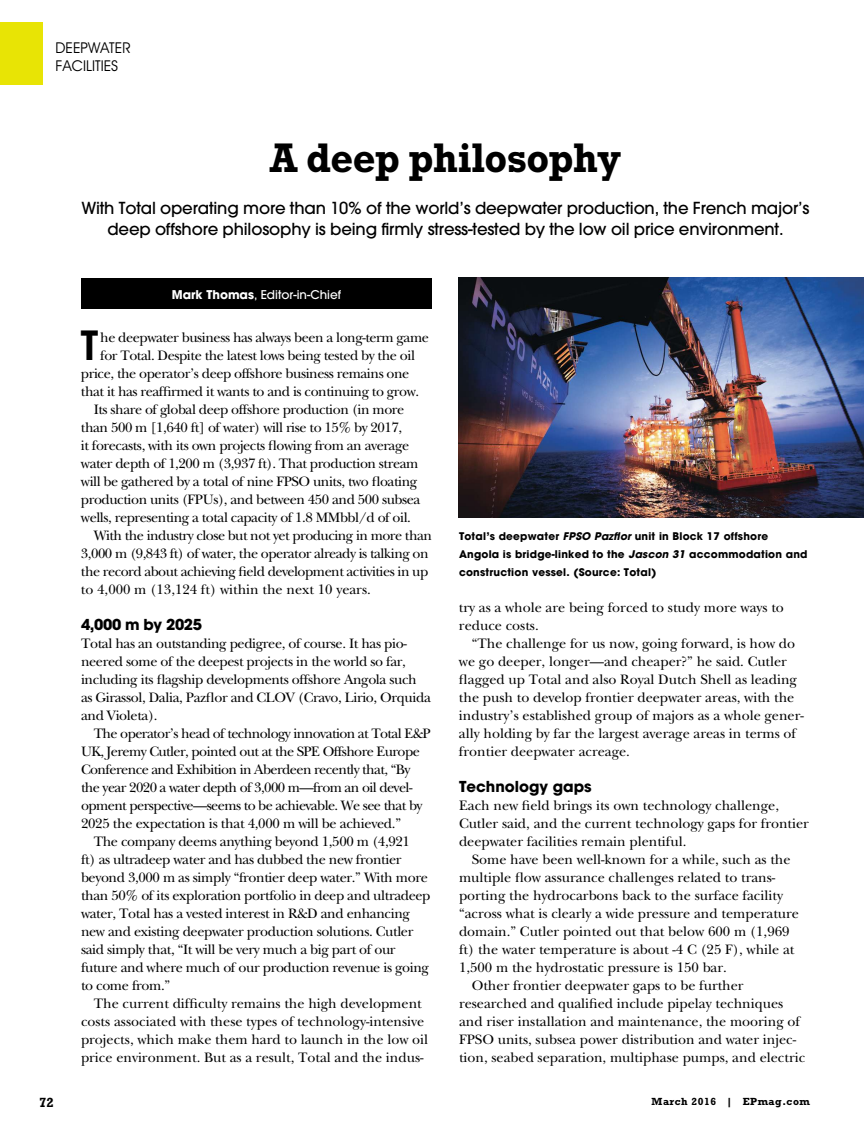
<style>
.page{position:relative;width:864px;height:1134px;background:#fff}
.page>*{position:absolute;margin:0;border:0;box-sizing:border-box;transform-origin:0 0}
.t1{font:700 42px "Rockwell Std";letter-spacing:-.015em;color:#000;scale:.95 1}
.t2{font:600 41.55px "Avant Garde IT Cby BT";color:#000}
.t3{font:500 16.5px/21px "Avant Garde";letter-spacing:-.01em;color:#000;text-align:center}
.t4{font:15px/18px "Avant Garde IT Cby BT";color:#000}
.t5{font:700 15px "Avant Garde";color:#000}
.t6{font:700 15px "Avant Garde";letter-spacing:-.025em;color:#000}
.t7{font:14.25px "New Baskerville";letter-spacing:-.025em;color:#000}
.t8{font:14.25px "New Baskerville";color:#000}
.t9{font:700 13.5px "Rockwell Std";color:#000}
.t10{font:500 12px "Avant Garde";color:#fff}
.t11{font:700 10.5px/18px "Avant Garde";letter-spacing:.02em;color:#000}
.t12{font:700 10.5px "Rockwell Std";letter-spacing:.05em;color:#000}
.s1{font-weight:700}
.s2{font-style:italic}
</style>
<div class="page">
<div style="left:0;top:23px;width:43px;height:62px;background:#e8e405"></div>
<div style="left:81px;top:279px;width:351px;height:30px;background:#000"></div>
<img style="left:459px;top:278px;width:405px;height:239px">
<p class="t4" style="left:56px;top:39px;width:77px">DEEPWATER<br>FACILITIES</p>
<p class="t1" style="left:270px;top:143px;width:372px">A deep philosophy</p>
<p class="t3" style="left:81px;top:199px;width:730px">With Total operating more than 10% of the world’s deepwater production, the French major’s deep offshore philosophy is being frmly stress-tested by the low oil price environment.</p>
<p class="t10" style="left:172px;top:290px;width:171px"><span class="s1">Mark Thomas</span>, Editor-in-Chief</p>
<p class="t2" style="left:81px;top:320px;width:19px">T</p>
<p class="t7" style="left:100px;top:332px;width:330px">he deepwater business has always been a long-term game</p>
<p class="t7" style="left:100px;top:350px;width:316px">for Total. Despite the latest lows being tested by the oil</p>
<p class="t7" style="left:81px;top:368px;width:330px">price, the operator’s deep offshore business remains one</p>
<p class="t7" style="left:81px;top:386px;width:340px">that it has reaffrmed it wants to and is continuing to grow.</p>
<p class="t7" style="left:94px;top:404px;width:312px">Its share of global deep offshore production (in more</p>
<p class="t7" style="left:81px;top:422px;width:323px">than 500 m [1,640 ft] of water) will rise to 15% by 2017,</p>
<p class="t7" style="left:81px;top:440px;width:330px">it forecasts, with its own projects fowing from an average</p>
<p class="t7" style="left:81px;top:458px;width:339px">water depth of 1,200 m (3,937 ft). That production stream</p>
<p class="t7" style="left:81px;top:476px;width:338px">will be gathered by a total of nine FPSO units, two foating</p>
<p class="t7" style="left:81px;top:494px;width:341px">production units (FPUs), and between 450 and 500 subsea</p>
<p class="t7" style="left:81px;top:512px;width:332px">wells, representing a total capacity of 1.8 MMbbl/d of oil.</p>
<p class="t7" style="left:94px;top:530px;width:340px">With the industry close but not yet producing in more than</p>
<p class="t7" style="left:81px;top:548px;width:349px">3,000 m (9,843 ft) of water, the operator already is talking on</p>
<p class="t7" style="left:81px;top:566px;width:349px">the record about achieving feld development activities in up</p>
<p class="t8" style="left:81px;top:584px;width:291px">to 4,000 m (13,124 ft) within the next 10 years.</p>
<p class="t6" style="left:81px;top:619px;width:123px">4,000 m by 2025</p>
<p class="t7" style="left:81px;top:638px;width:327px">Total has an outstanding pedigree, of course. It has pio-</p>
<p class="t7" style="left:81px;top:656px;width:326px">neered some of the deepest projects in the world so far,</p>
<p class="t7" style="left:81px;top:674px;width:337px">including its fagship developments offshore Angola such</p>
<p class="t7" style="left:81px;top:692px;width:351px">as Girassol, Dalia, Pazfor and CLOV (Cravo, Lirio, Orquida</p>
<p class="t7" style="left:81px;top:710px;width:78px">and Violeta).</p>
<p class="t7" style="left:94px;top:728px;width:339px">The operator’s head of technology innovation at Total E&amp;P</p>
<p class="t7" style="left:81px;top:746px;width:340px">UK, Jeremy Cutler, pointed out at the SPE Offshore Europe</p>
<p class="t7" style="left:81px;top:764px;width:331px">Conference and Exhibition in Aberdeen recently that, “By</p>
<p class="t7" style="left:81px;top:782px;width:333px">the year 2020 a water depth of 3,000 m—from an oil devel-</p>
<p class="t7" style="left:81px;top:800px;width:343px">opment perspective—seems to be achievable. We see that by</p>
<p class="t7" style="left:81px;top:818px;width:322px">2025 the expectation is that 4,000 m will be achieved.”</p>
<p class="t7" style="left:94px;top:836px;width:318px">The company deems anything beyond 1,500 m (4,921</p>
<p class="t7" style="left:81px;top:854px;width:322px">ft) as ultradeep water and has dubbed the new frontier</p>
<p class="t7" style="left:81px;top:872px;width:348px">beyond 3,000 m as simply “frontier deep water.” With more</p>
<p class="t7" style="left:81px;top:890px;width:351px">than 50% of its exploration portfolio in deep and ultradeep</p>
<p class="t7" style="left:81px;top:908px;width:331px">water, Total has a vested interest in R&amp;D and enhancing</p>
<p class="t7" style="left:81px;top:926px;width:334px">new and existing deepwater production solutions. Cutler</p>
<p class="t7" style="left:81px;top:944px;width:316px">said simply that, “It will be very much a big part of our</p>
<p class="t7" style="left:81px;top:962px;width:350px">future and where much of our production revenue is going</p>
<p class="t7" style="left:81px;top:980px;width:91px">to come from.”</p>
<p class="t8" style="left:94px;top:998px;width:330px">The current diffculty remains the high development</p>
<p class="t8" style="left:81px;top:1016px;width:345px">costs associated with these types of technology-intensive</p>
<p class="t8" style="left:81px;top:1034px;width:349px">projects, which make them hard to launch in the low oil</p>
<p class="t8" style="left:81px;top:1052px;width:344px">price environment. But as a result, Total and the indus-</p>
<p class="t11" style="left:459px;top:528px;width:350px">Total’s deepwater <span class="s2">FPSO Pazfor</span> unit in Block 17 offshore<br>Angola is bridge-linked to the <span class="s2">Jascon 31</span> accommodation and construction vessel. (Source: Total)</p>
<p class="t8" style="left:459px;top:602px;width:326px">try as a whole are being forced to study more ways to</p>
<p class="t8" style="left:459px;top:620px;width:81px">reduce costs.</p>
<p class="t8" style="left:472px;top:638px;width:325px">“The challenge for us now, going forward, is how do</p>
<p class="t8" style="left:459px;top:656px;width:330px">we go deeper, longer—and cheaper?” he said. Cutler</p>
<p class="t8" style="left:459px;top:674px;width:340px">fagged up Total and also Royal Dutch Shell as leading</p>
<p class="t8" style="left:459px;top:692px;width:337px">the push to develop frontier deepwater areas, with the</p>
<p class="t8" style="left:459px;top:710px;width:346px">industry’s established group of majors as a whole gener-</p>
<p class="t8" style="left:459px;top:728px;width:339px">ally holding by far the largest average areas in terms of</p>
<p class="t8" style="left:459px;top:746px;width:172px">frontier deepwater acreage.</p>
<p class="t5" style="left:459px;top:781px;width:134px">Technology gaps</p>
<p class="t8" style="left:459px;top:800px;width:322px">Each new feld brings its own technology challenge,</p>
<p class="t8" style="left:459px;top:818px;width:351px">Cutler said, and the current technology gaps for frontier</p>
<p class="t8" style="left:459px;top:836px;width:229px">deepwater facilities remain plentiful.</p>
<p class="t8" style="left:472px;top:854px;width:320px">Some have been well-known for a while, such as the</p>
<p class="t8" style="left:459px;top:872px;width:318px">multiple fow assurance challenges related to trans-</p>
<p class="t8" style="left:459px;top:890px;width:326px">porting the hydrocarbons back to the surface facility</p>
<p class="t8" style="left:459px;top:908px;width:342px">“across what is clearly a wide pressure and temperature</p>
<p class="t8" style="left:459px;top:926px;width:332px">domain.” Cutler pointed out that below 600 m (1,969</p>
<p class="t8" style="left:459px;top:944px;width:337px">ft) the water temperature is about -4 C (25 F), while at</p>
<p class="t8" style="left:459px;top:962px;width:269px">1,500 m the hydrostatic pressure is 150 bar.</p>
<p class="t8" style="left:472px;top:980px;width:273px">Other frontier deepwater gaps to be further</p>
<p class="t8" style="left:459px;top:998px;width:326px">researched and qualifed include pipelay techniques</p>
<p class="t8" style="left:459px;top:1016px;width:343px">and riser installation and maintenance, the mooring of</p>
<p class="t8" style="left:459px;top:1034px;width:339px">FPSO units, subsea power distribution and water injec-</p>
<p class="t8" style="left:459px;top:1052px;width:348px">tion, seabed separation, multiphase pumps, and electric</p>
<p class="t9" style="left:39px;top:1098px;width:16px">72</p>
<p class="t12" style="left:652px;top:1098px;width:160px">March 2016 | EPmag.com</p>
</div>
